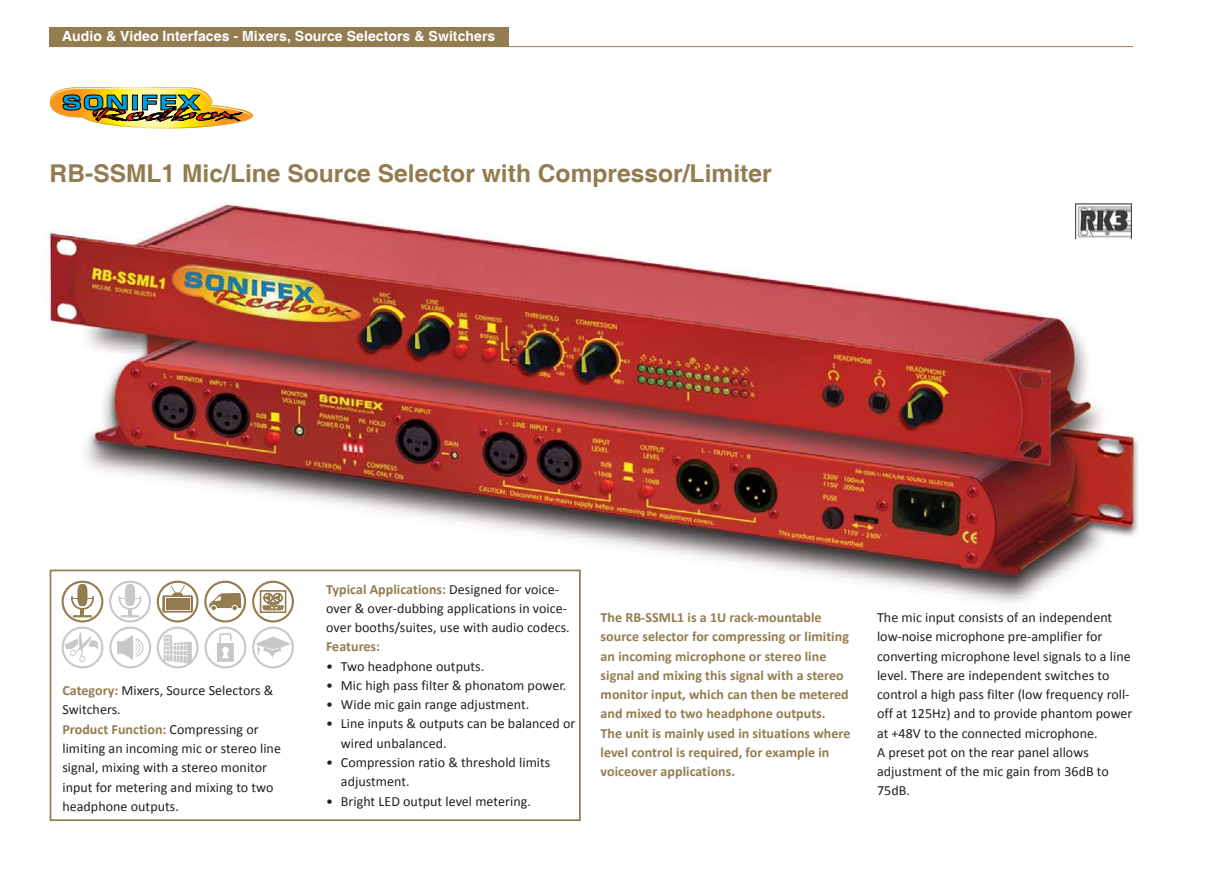
<style>
.page{position:relative;width:1231px;height:869px;background:#fff}
.page>*{position:absolute;margin:0;border:0;box-sizing:border-box;transform-origin:0 0}
.t1{font:700 24.5px "Helvetica";color:#937c50}
.t2{font:14px/19.2px "Calibri";letter-spacing:.005em;color:#231f20}
.t3{font:700 14px/19.2px "Calibri";letter-spacing:.005em;color:#937c50}
.t4{font:700 14px "Helvetica";letter-spacing:.005em;color:#fff}
.s1{font-weight:700;color:#937c50}
</style>
<div class="page">
<div style="left:50px;top:28px;width:459px;height:19px;background:#937c50"></div>
<hr style="left:50px;top:46px;width:1082px;height:1px;background:#937c50">
<img style="left:48px;top:203px;width:1091px;height:408px">
<img style="left:1075px;top:204px;width:56px;height:35px">
<img style="left:50px;top:87px;width:203px;height:42px">
<div style="left:50px;top:569px;width:530px;height:251px;border:2px solid #937c50"></div>
<div style="left:252px;top:580px;width:42px;height:42px;border:2px solid #937c50;border-radius:50%"></div>
<svg style="left:263px;top:593px;width:20px;height:16px"></svg>
<div style="left:260px;top:590px;width:26px;height:22px;border:2px solid #937c50"></div>
<div style="left:109px;top:626px;width:42px;height:42px;border:2px solid #cac8c7;border-radius:50%"></div>
<svg style="left:117px;top:635px;width:26px;height:25px"></svg>
<div style="left:204px;top:626px;width:42px;height:42px;border:2px solid #cac8c7;border-radius:50%"></div>
<svg style="left:217px;top:633px;width:17px;height:28px"></svg>
<div style="left:252px;top:626px;width:42px;height:42px;border:2px solid #cac8c7;border-radius:50%"></div>
<svg style="left:255px;top:636px;width:36px;height:22px"></svg>
<div style="left:62px;top:580px;width:41px;height:42px;border:2px solid #937c50;border-radius:50%"></div>
<svg style="left:71px;top:583px;width:23px;height:34px"></svg>
<div style="left:109px;top:580px;width:42px;height:42px;border:2px solid #cac8c7;border-radius:50%"></div>
<svg style="left:119px;top:583px;width:22px;height:32px"></svg>
<hr style="left:120px;top:615px;width:20px;height:2px;background:#cac8c7">
<div style="left:157px;top:580px;width:41px;height:42px;border:2px solid #937c50;border-radius:50%"></div>
<svg style="left:162px;top:585px;width:31px;height:27px"></svg>
<div style="left:166px;top:598px;width:23px;height:11px;background:#937c50"></div>
<svg style="left:209px;top:592px;width:32px;height:18px"></svg>
<div style="left:204px;top:580px;width:42px;height:42px;border:2px solid #937c50;border-radius:50%"></div>
<div style="left:62px;top:626px;width:41px;height:42px;border:2px solid #cac8c7;border-radius:50%"></div>
<svg style="left:65px;top:631px;width:35px;height:31px"></svg>
<div style="left:157px;top:626px;width:41px;height:42px;border:2px solid #cac8c7;border-radius:50%"></div>
<svg style="left:163px;top:634px;width:29px;height:29px"></svg>
<hr style="left:170px;top:634px;width:2px;height:27px;background:#cac8c7">
<p class="t4" style="left:62px;top:28px;width:435px">Audio &amp; Video Interfaces - Mixers, Source Selectors &amp; Switchers</p>
<h1 class="t1" style="left:50px;top:159px;width:723px">RB-SSML1 Mic/Line Source Selector with Compressor/Limiter</h1>
<p class="t2" style="left:62px;top:681px;width:220px"><span class="s1">Category:</span> Mixers, Source Selectors &amp;<br>Switchers.<br><span class="s1">Product Function:</span> Compressing or limiting an incoming mic or stereo line signal, mixing with a stereo monitor input for metering and mixing to two headphone outputs.</p>
<p class="t2" style="left:326px;top:580px;width:245px"><span class="s1">Typical Applications:</span> Designed for voice&shy;over &amp; over-dubbing applications in voice&shy;over booths/suites, use with audio codecs.</p>
<p class="t3" style="left:326px;top:638px;width:56px">Features:</p>
<p class="t2" style="left:326px;top:657px;width:160px">• Two headphone outputs.</p>
<p class="t2" style="left:326px;top:676px;width:242px">• Mic high pass filter &amp; phonatom power.</p>
<p class="t2" style="left:326px;top:695px;width:205px">• Wide mic gain range adjustment.</p>
<p class="t2" style="left:341px;top:715px;width:236px;text-indent:-15px">• Line inputs &amp; outputs can be balanced or wired unbalanced.</p>
<p class="t2" style="left:341px;top:753px;width:211px;text-indent:-15px">• Compression ratio &amp; threshold limits adjustment.</p>
<p class="t2" style="left:326px;top:792px;width:206px">• Bright LED output level metering.</p>
<p class="t3" style="left:600px;top:608px;width:251px">The RB-SSML1 is a 1U rack-mountable source selector for compressing or limiting an incoming microphone or stereo line signal and mixing this signal with a stereo monitor input, which can then be metered and mixed to two headphone outputs.<br>The unit is mainly used in situations where level control is required, for example in voiceover applications.</p>
<p class="t2" style="left:877px;top:608px;width:257px">The mic input consists of an independent low-noise microphone pre-amplifier for converting microphone level signals to a line level. There are independent switches to control a high pass filter (low frequency roll&shy;off at 125Hz) and to provide phantom power at +48V to the connected microphone.<br>A preset pot on the rear panel allows adjustment of the mic gain from 36dB to 75dB.</p>
</div>
